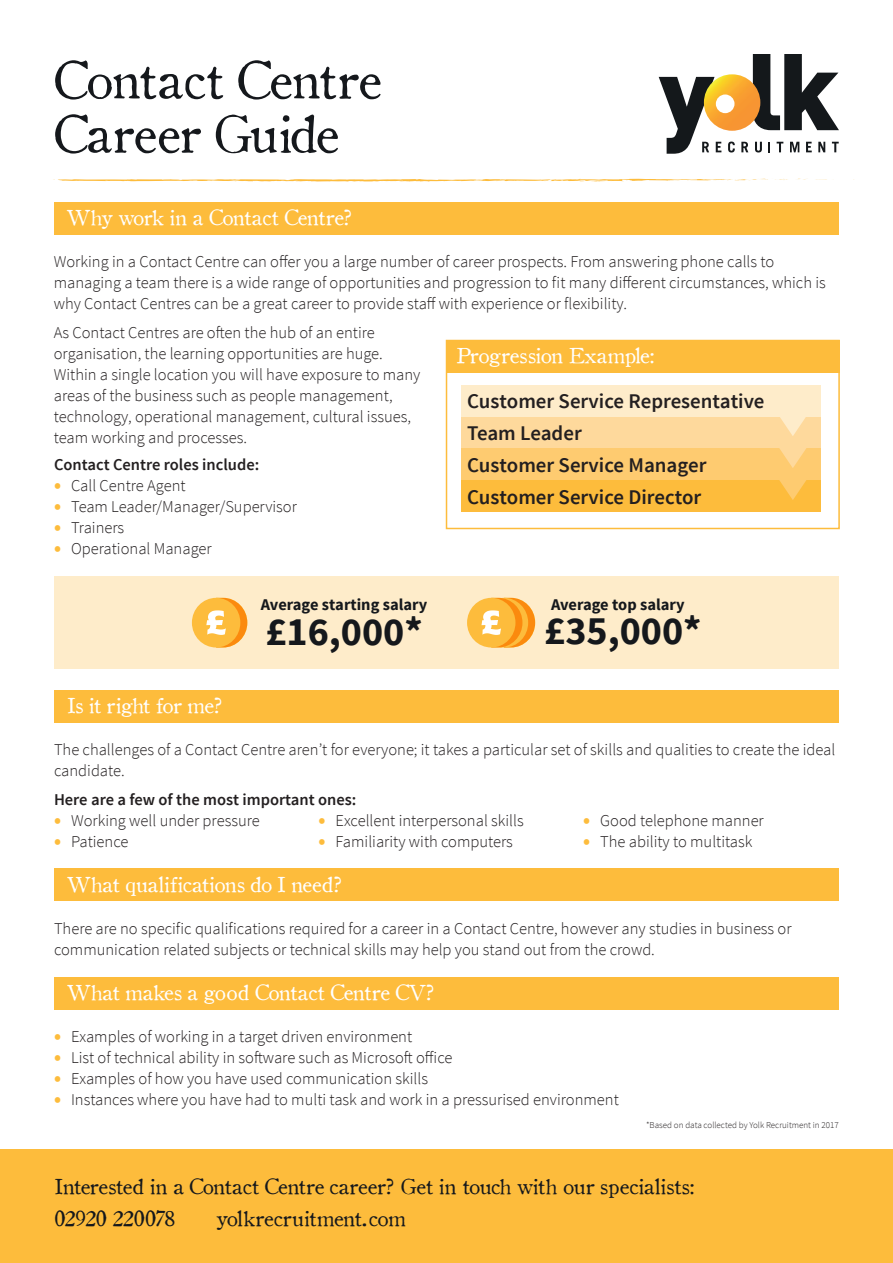
<style>
.page{position:relative;width:893px;height:1263px;background:#fff}
.page>*{position:absolute;margin:0;border:0;box-sizing:border-box;transform-origin:0 0}
.t1{font:51px "Old Style 1 HPLHS";letter-spacing:.005em;color:#15181c}
.t2{font:700 40.05px "Source Sans Pro";color:#15181c}
.Sub_Indents{font:21px "Old Style 1 HPLHS";color:#fff}
.t3{font:21px "Old Style 1 HPLHS";color:#15181c}
.Sub_Indents-2{font:21px "Old Style 1 HPLHS";letter-spacing:-.02em;color:#fff}
.t4{font:600 20.85px/32px "Source Sans Pro";color:#231f20}
.t5{font:300 16.5px/21px "Source Sans Pro";color:#231f20}
.t6{font:600 16.5px "Source Sans Pro";color:#231f20}
.t7{font:700 16.35px "Source Sans Pro";color:#15181c}
.t8{font:300 9px "Source Sans Pro";color:#231f20}
.s1{font-weight:900;font-size:19.5px;color:#fdbc3c}
</style>
<div class="page">
<svg style="left:728px;top:142px;width:7px;height:10px"></svg>
<svg style="left:741px;top:142px;width:7px;height:10px"></svg>
<svg style="left:755px;top:142px;width:7px;height:10px"></svg>
<svg style="left:768px;top:142px;width:2px;height:10px"></svg>
<svg style="left:777px;top:142px;width:6px;height:10px"></svg>
<svg style="left:790px;top:142px;width:9px;height:10px"></svg>
<svg style="left:806px;top:142px;width:6px;height:10px"></svg>
<svg style="left:818px;top:142px;width:7px;height:10px"></svg>
<svg style="left:832px;top:142px;width:7px;height:10px"></svg>
<svg style="left:659px;top:77px;width:62px;height:77px"></svg>
<svg style="left:753px;top:54px;width:86px;height:76px"></svg>
<img style="left:704px;top:74px;width:56px;height:57px">
<div style="left:0;top:1149px;width:893px;height:114px;background:#fdbc3c"></div>
<div style="left:54px;top:576px;width:785px;height:93px;background:#feecca"></div>
<div style="left:54px;top:202px;width:785px;height:32px;background:#fdbc3c"></div>
<div style="left:54px;top:690px;width:785px;height:32px;background:#fdbc3c"></div>
<div style="left:54px;top:868px;width:785px;height:33px;background:#fdbc3c"></div>
<div style="left:54px;top:977px;width:785px;height:32px;background:#fdbc3c"></div>
<svg style="left:797px;top:179px;width:30px;height:1px"></svg>
<svg style="left:53px;top:179px;width:735px;height:3px"></svg>
<div style="left:446px;top:340px;width:394px;height:189px;border:2px solid #fdbc3c"></div>
<div style="left:461px;top:448px;width:360px;height:32px;background:#fecb70"></div>
<div style="left:461px;top:480px;width:360px;height:31px;background:#fdbc3c"></div>
<div style="left:461px;top:416px;width:360px;height:32px;background:#fed99c"></div>
<div style="left:461px;top:385px;width:360px;height:31px;background:#feecca"></div>
<div style="left:446px;top:340px;width:394px;height:33px;background:#fdbc3c"></div>
<div style="left:192px;top:598px;width:48px;height:49px;background:#fdbc3c;border-radius:50%"></div>
<svg style="left:199px;top:598px;width:48px;height:49px"></svg>
<div style="left:467px;top:598px;width:48px;height:49px;background:#fdbc3c;border-radius:50%"></div>
<svg style="left:474px;top:598px;width:61px;height:49px"></svg>
<svg style="left:779px;top:448px;width:27px;height:20px"></svg>
<svg style="left:779px;top:416px;width:28px;height:20px"></svg>
<svg style="left:779px;top:480px;width:27px;height:20px"></svg>
<p class="t1" style="left:53px;top:42px;width:328px">Contact Centre</p>
<p class="t1" style="left:53px;top:96px;width:286px">Career Guide</p>
<p class="Sub_Indents" style="left:67px;top:202px;width:288px">Why work in a Contact Centre?</p>
<p class="t5" style="left:54px;top:251px;width:773px">Working in a Contact Centre can offer you a large number of career prospects. From answering phone calls to managing a team there is a wide range of opportunities and progression to fit many different circumstances, which is why Contact Centres can be a great career to provide staff with experience or flexibility.</p>
<p class="t5" style="left:54px;top:322px;width:368px">As Contact Centres are often the hub of an entire organisation, the learning opportunities are huge.<br>Within a single location you will have exposure to many areas of the business such as people management, technology, operational management, cultural issues, team working and processes.</p>
<p class="t6" style="left:54px;top:454px;width:207px">Contact Centre roles include:</p>
<p class="t5" style="left:54px;top:475px;width:133px"><span class="s1">•</span> Call Centre Agent</p>
<p class="t5" style="left:54px;top:496px;width:244px"><span class="s1">•</span> Team Leader/Manager/Supervisor</p>
<p class="t5" style="left:54px;top:517px;width:72px"><span class="s1">•</span> Trainers</p>
<p class="t5" style="left:54px;top:538px;width:159px"><span class="s1">•</span> Operational Manager</p>
<p class="Sub_Indents" style="left:456px;top:340px;width:200px">Progression Example:</p>
<p class="t4" style="left:467px;top:385px;width:299px">Customer Service Representative<br>Team Leader</p>
<p class="t4" style="left:467px;top:449px;width:241px">Customer Service Manager<br>Customer Service Director</p>
<p class="t7" style="left:261px;top:594px;width:168px">Average starting salary</p>
<p class="t2" style="left:265px;top:606px;width:159px">£16,000*</p>
<p class="t7" style="left:551px;top:594px;width:135px">Average top salary</p>
<p class="t2" style="left:544px;top:605px;width:159px">£35,000*</p>
<p class="Sub_Indents-2" style="left:67px;top:690px;width:158px">Is it right for me?</p>
<p class="t5" style="left:54px;top:739px;width:783px">The challenges of a Contact Centre aren’t for everyone; it takes a particular set of skills and qualities to create the ideal candidate.</p>
<p class="t6" style="left:54px;top:789px;width:304px">Here are a few of the most important ones:</p>
<p class="t5" style="left:54px;top:810px;width:207px"><span class="s1">•</span> Working well under pressure</p>
<p class="t5" style="left:54px;top:831px;width:76px"><span class="s1">•</span> Patience</p>
<p class="t5" style="left:319px;top:810px;width:207px"><span class="s1">•</span> Excellent interpersonal skills</p>
<p class="t5" style="left:319px;top:831px;width:196px"><span class="s1">•</span> Familiarity with computers</p>
<p class="t5" style="left:583px;top:810px;width:182px"><span class="s1">•</span> Good telephone manner</p>
<p class="t5" style="left:583px;top:831px;width:171px"><span class="s1">•</span> The ability to multitask</p>
<p class="Sub_Indents" style="left:67px;top:869px;width:277px">What qualifications do I need?</p>
<p class="t5" style="left:54px;top:918px;width:739px">There are no specific qualifications required for a career in a Contact Centre, however any studies in business or communication related subjects or technical skills may help you stand out from the crowd.</p>
<p class="Sub_Indents" style="left:67px;top:977px;width:370px">What makes a good Contact Centre CV?</p>
<p class="t5" style="left:54px;top:1026px;width:360px"><span class="s1">•</span> Examples of working in a target driven environment</p>
<p class="t5" style="left:54px;top:1047px;width:400px"><span class="s1">•</span> List of technical ability in software such as Microsoft office</p>
<p class="t5" style="left:54px;top:1068px;width:376px"><span class="s1">•</span> Examples of how you have used communication skills</p>
<p class="t5" style="left:54px;top:1089px;width:566px"><span class="s1">•</span> Instances where you have had to multi task and work in a pressurised environment</p>
<p class="t8" style="left:646px;top:1119px;width:194px">*Based on data collected by Yolk Recruitment in 2017</p>
<p class="t3" style="left:54px;top:1171px;width:642px">Interested in a Contact Centre career? Get in touch with our specialists:</p>
<p class="t3" style="left:54px;top:1203px;width:122px">02920 220078</p>
<p class="t3" style="left:216px;top:1203px;width:191px">yolkrecruitment.com</p>
</div>
